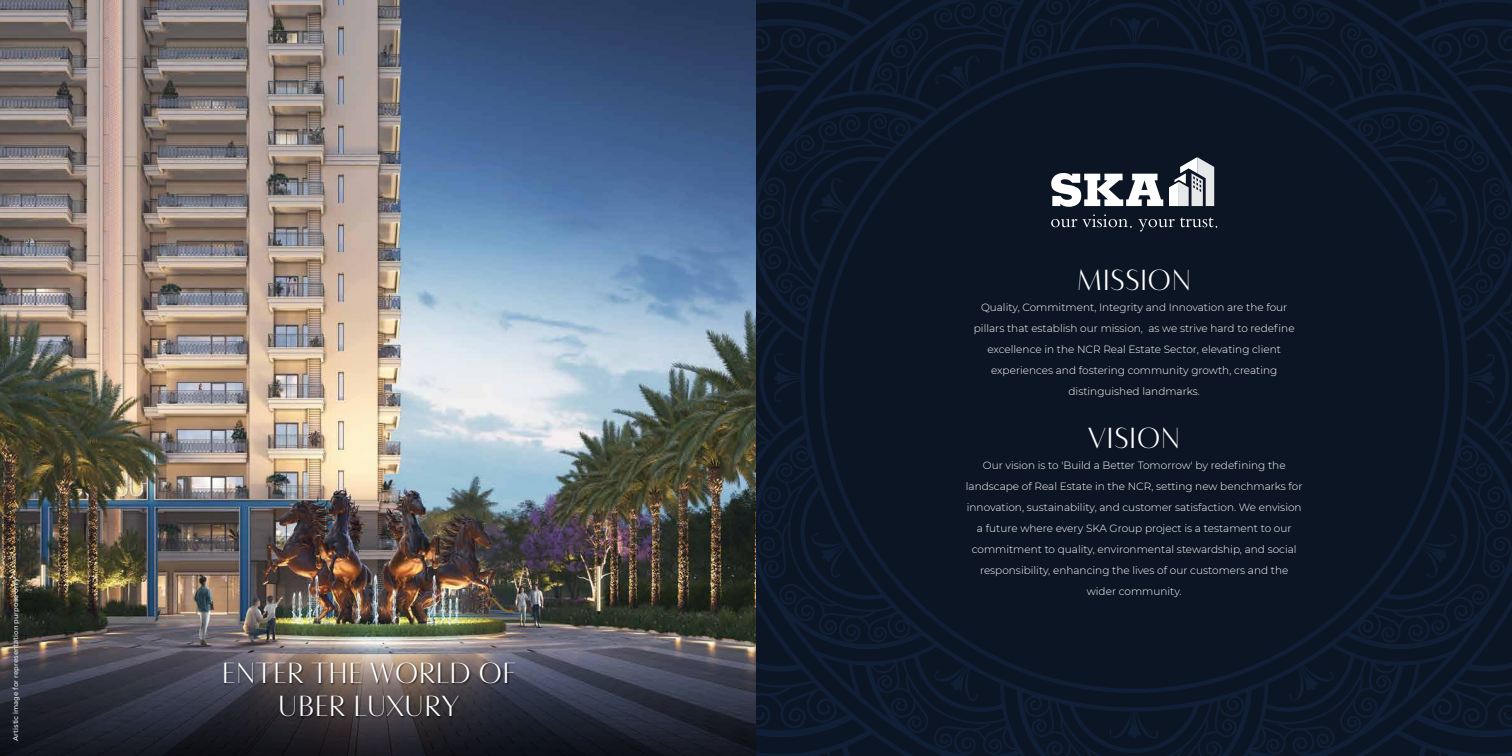
<style>
.page{position:relative;width:1512px;height:756px;background:#fff}
.page>*{position:absolute;margin:0;border:0;box-sizing:border-box;transform-origin:0 0}
.t1{font:300 27.04px/32.4px "Bw Vivant";color:#fff;text-align:center}
.t2{font:300 10.5px/21px "Montserrat";color:#fff;text-align:center}
.t3{font:7px "Montserrat";color:#d1d3d4}
</style>
<div class="page">
<svg style="left:756px;top:0;width:756px;height:756px;fill:#0b1523"></svg>
<svg style="left:819px;top:63px;width:630px;height:630px;fill:#0b1523"></svg>
<img style="left:0;top:0;width:756px;height:614px">
<img style="left:0;top:614px;width:756px;height:142px">
<img style="left:220px;top:658px;width:300px;height:68px">
<svg style="left:1051px;top:215px;width:166px;height:17px"></svg>
<svg style="left:1051px;top:173px;width:112px;height:34px"></svg>
<svg style="left:1169px;top:157px;width:45px;height:49px"></svg>
<p class="t3" style="left:12px;top:741px;width:165px;rotate:-90deg">Artistic image for representation purpose only</p>
<h1 class="t1" style="left:221px;top:657px;width:296px">ENTER THE WORLD OF<br>UBER LUXURY</h1>
<h1 class="t1" style="left:1077px;top:264px;width:116px">MISSION</h1>
<p class="t2" style="left:974px;top:296px;width:322px">Quality, Commitment, Integrity and Innovation are the four pillars that establish our mission, as we strive hard to redefine excellence in the NCR Real Estate Sector, elevating client experiences and fostering community growth, creating distinguished landmarks.</p>
<h1 class="t1" style="left:1088px;top:422px;width:94px">VISION</h1>
<p class="t2" style="left:966px;top:454px;width:338px">Our vision is to 'Build a Better Tomorrow' by redefining the landscape of Real Estate in the NCR, setting new benchmarks for innovation, sustainability, and customer satisfaction. We envision a future where every SKA Group project is a testament to our commitment to quality, environmental stewardship, and social responsibility, enhancing the lives of our customers and the wider community.</p>
</div>
